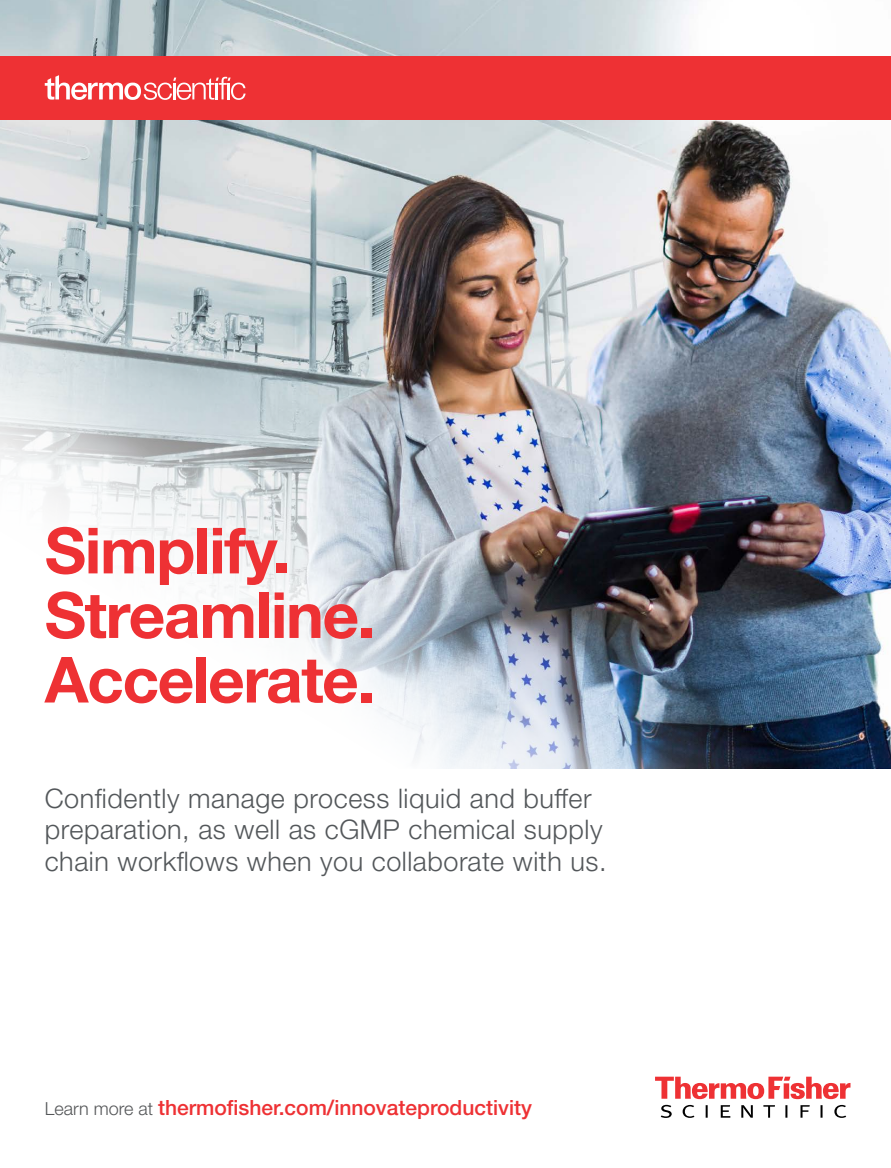
<style>
.page{position:relative;width:891px;height:1168px;background:#fff}
.page>*{position:absolute;margin:0;border:0;box-sizing:border-box;transform-origin:0 0}
.t1{font:700 63.75px/64.5px "Helvetica Neue LTW1 G";letter-spacing:-.02em;color:#ee3134}
.t2{font:300 27px/31.5px "Helvetica Neue LTW1 G";letter-spacing:.02em;color:#53575a}
.t3{font:500 21px "Helvetica Neue LT Std";color:#ee3134}
.s1{font-weight:300;font-size:18px;color:#555759}
</style>
<div class="page">
<img style="left:0;top:0;width:891px;height:768px">
<svg style="left:655px;top:1076px;width:195px;height:23px"></svg>
<svg style="left:661px;top:1105px;width:185px;height:13px"></svg>
<div style="left:0;top:56px;width:891px;height:63px;background:#ee3134"></div>
<svg style="left:45px;top:75px;width:201px;height:25px"></svg>
<h1 class="t1" style="left:45px;top:518px;width:332px">Simplify.<br>Streamline.<br>Accelerate.</h1>
<p class="t2" style="left:45px;top:782px;width:563px">Confidently manage process liquid and buffer preparation, as well as cGMP chemical supply chain workflows when you collaborate with us.</p>
<p class="t3" style="left:45px;top:1095px;width:489px"><span class="s1">Learn more at</span> thermofisher.com/innovateproductivity</p>
</div>
